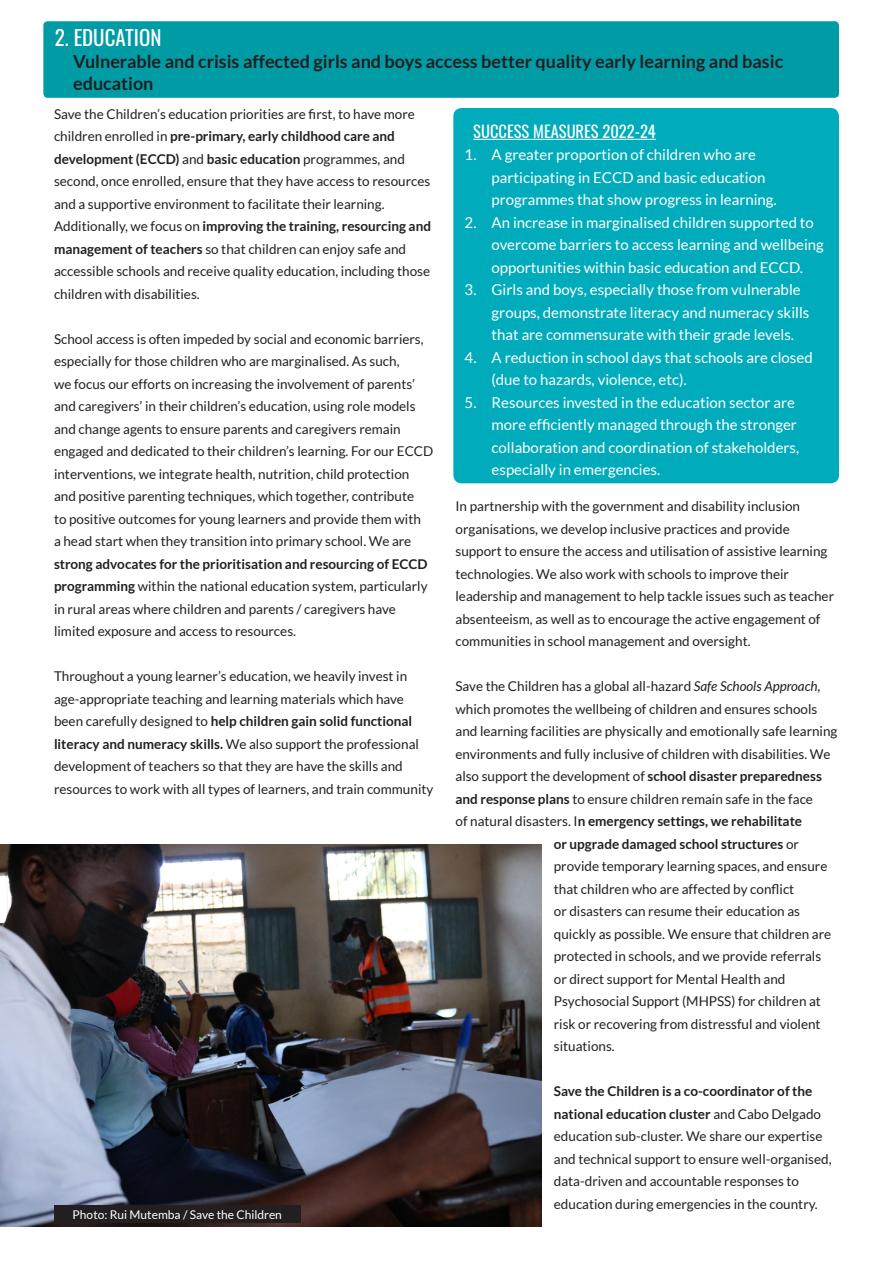
<style>
.page{position:relative;width:893px;height:1263px;background:#fff}
.page>*{position:absolute;margin:0;border:0;box-sizing:border-box;transform-origin:0 0}
.t1{font:21px "Oswald Regular 400";color:#fff}
.t2{font:700 18px/21.6px "Lato";color:#231f20}
.t3{font:16.5px "Oswald Regular 400";color:#fff}
.t4{font:15px/22.5px "Lato";color:#fff}
.t5{font:13.5px/22.5px "Lato";color:#231f20}
.t6{font:700 13.5px "Lato";color:#231f20}
.t7{font:12px "Lato";color:#fff}
.s1{font-weight:700}
.s2{font-style:italic}
.s3{font-weight:400}
</style>
<div class="page">
<div style="left:43px;top:21px;width:796px;height:77px;background:#009ca6;border-radius:4px"></div>
<div style="left:453px;top:108px;width:386px;height:375px;background:#00acbb;border-radius:8px"></div>
<hr style="left:473px;top:139px;width:183px;height:1px;background:#fff">
<img style="left:0;top:845px;width:542px;height:382px">
<div style="left:54px;top:1205px;width:247px;height:17px;background:#231f20"></div>
<p class="t1" style="left:55px;top:19px;width:108px">2. EDUCATION</p>
<p class="t2" style="left:73px;top:50px;width:712px">Vulnerable and crisis affected girls and boys access better quality early learning and basic education</p>
<p class="t5" style="left:54px;top:103px;width:379px">Save the Children’s education priorities are first, to have more children enrolled in <span class="s1">pre-primary, early childhood care and development (ECCD)</span> and <span class="s1">basic education</span> programmes, and second, once enrolled, ensure that they have access to resources and a supportive environment to facilitate their learning.<br>Additionally, we focus on <span class="s1">improving the training, resourcing and management of teachers</span> so that children can enjoy safe and accessible schools and receive quality education, including those children with disabilities.</p>
<p class="t5" style="left:54px;top:328px;width:381px">School access is often impeded by social and economic barriers, especially for those children who are marginalised. As such,<br>we focus our efforts on increasing the involvement of parents’ and caregivers’ in their children’s education, using role models and change agents to ensure parents and caregivers remain engaged and dedicated to their children’s learning. For our ECCD interventions, we integrate health, nutrition, child protection and positive parenting techniques, which together, contribute<br>to positive outcomes for young learners and provide them with<br>a head start when they transition into primary school. We are <span class="s1">strong advocates for the prioritisation and resourcing of ECCD programming</span> within the national education system, particularly in rural areas where children and parents / caregivers have limited exposure and access to resources.</p>
<p class="t5" style="left:54px;top:665px;width:381px">Throughout a young learner’s education, we heavily invest in age-appropriate teaching and learning materials which have been carefully designed to <span class="s1">help children gain solid functional literacy and numeracy skills.</span> We also support the professional development of teachers so that they are have the skills and resources to work with all types of learners, and train community</p>
<p class="t3" style="left:473px;top:116px;width:184px">SUCCESS MEASURES 2022-24</p>
<p class="t4" style="left:492px;top:143px;width:287px;text-indent:-27px">1. A greater proportion of children who are participating in ECCD and basic education programmes that show progress in learning.</p>
<p class="t4" style="left:492px;top:211px;width:334px;text-indent:-27px">2. An increase in marginalised children supported to overcome barriers to access learning and wellbeing opportunities within basic education and ECCD.</p>
<p class="t4" style="left:492px;top:278px;width:319px;text-indent:-27px">3. Girls and boys, especially those from vulnerable groups, demonstrate literacy and numeracy skills that are commensurate with their grade levels.</p>
<p class="t4" style="left:492px;top:346px;width:323px;text-indent:-27px">4. A reduction in school days that schools are closed (due to hazards, violence, etc).</p>
<p class="t4" style="left:492px;top:391px;width:309px;text-indent:-27px">5. Resources invested in the education sector are more efficiently managed through the stronger collaboration and coordination of stakeholders, especially in emergencies.</p>
<p class="t5" style="left:455px;top:495px;width:380px">In partnership with the government and disability inclusion organisations, we develop inclusive practices and provide support to ensure the access and utilisation of assistive learning technologies. We also work with schools to improve their leadership and management to help tackle issues such as teacher absenteeism, as well as to encourage the active engagement of communities in school management and oversight.</p>
<p class="t5" style="left:455px;top:675px;width:367px">Save the Children has a global all-hazard <span class="s2">Safe Schools Approach,</span></p>
<p class="t5" style="left:455px;top:697px;width:363px">which promotes the wellbeing of children and ensures schools</p>
<p class="t5" style="left:455px;top:720px;width:383px">and learning facilities are physically and emotionally safe learning</p>
<p class="t5" style="left:455px;top:742px;width:376px">environments and fully inclusive of children with disabilities. We</p>
<p class="t5" style="left:455px;top:765px;width:368px">also support the development of <span class="s1">school disaster preparedness</span></p>
<p class="t5" style="left:455px;top:787px;width:359px"><span class="s1">and response plans</span> to ensure children remain safe in the face</p>
<p class="t6" style="left:455px;top:814px;width:348px"><span class="s3">of natural disasters. I</span>n emergency settings, we rehabilitate</p>
<p class="t6" style="left:554px;top:836px;width:247px">or upgrade damaged school structures <span class="s3">or</span></p>
<p class="t5" style="left:554px;top:855px;width:275px">provide temporary learning spaces, and ensure</p>
<p class="t5" style="left:554px;top:877px;width:242px">that children who are affected by conflict</p>
<p class="t5" style="left:554px;top:900px;width:248px">or disasters can resume their education as</p>
<p class="t5" style="left:554px;top:922px;width:279px">quickly as possible. We ensure that children are</p>
<p class="t5" style="left:554px;top:945px;width:269px">protected in schools, and we provide referrals</p>
<p class="t5" style="left:554px;top:967px;width:233px">or direct support for Mental Health and</p>
<p class="t5" style="left:554px;top:990px;width:269px">Psychosocial Support (MHPSS) for children at</p>
<p class="t5" style="left:554px;top:1012px;width:268px">risk or recovering from distressful and violent</p>
<p class="t5" style="left:554px;top:1035px;width:62px">situations.</p>
<p class="t5" style="left:554px;top:1080px;width:279px"><span class="s1">Save the Children is a co-coordinator of the national education cluster</span> and Cabo Delgado education sub-cluster. We share our expertise and technical support to ensure well-organised, data-driven and accountable responses to education during emergencies in the country.</p>
<p class="t7" style="left:73px;top:1208px;width:211px">Photo: Rui Mutemba / Save the Children</p>
</div>
